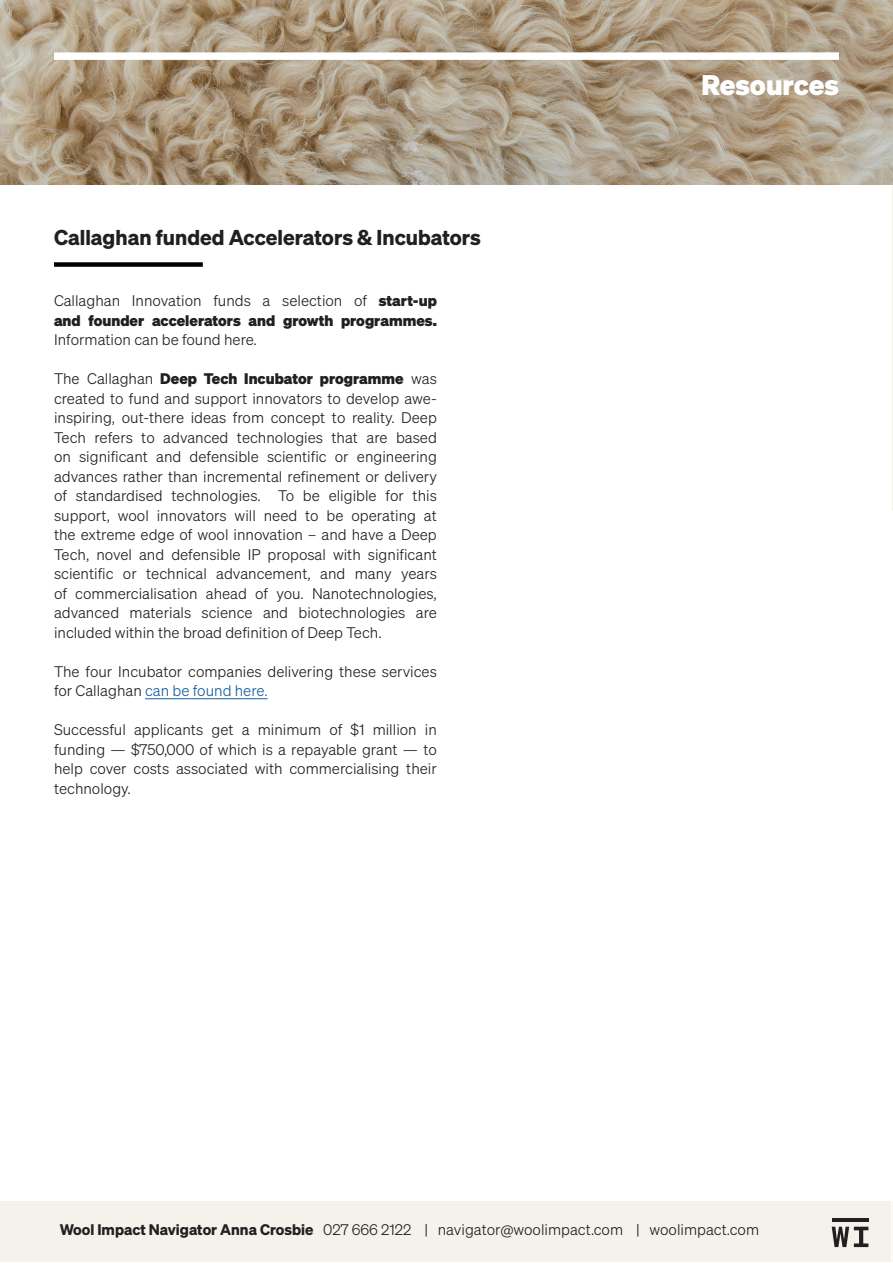
<style>
.page{position:relative;width:893px;height:1263px;background:#fff}
.page>*{position:absolute;margin:0;border:0;box-sizing:border-box;transform-origin:0 0}
.t1{font:700 27.75px "Sohne";color:#fff}
.t2{font:21px "Sohne Dreiviertelfett";color:#231f20}
.t3{font:15px/19.5px "Sohne Leicht";color:#231f20;text-align:justify}
.s1{font-family:"Sohne";font-weight:700}
.s2{color:#175d9e}
.s3{font-family:"Sohne Dreiviertelfett"}
</style>
<div class="page">
<hr style="left:892px;top:185px;width:1px;height:325px;background:#f4f2eb">
<hr style="left:892px;top:1201px;width:1px;height:61px;background:#f4f2eb">
<img style="left:0;top:0;width:892px;height:185px">
<div style="left:0;top:1201px;width:891px;height:61px;background:#f4f2eb"></div>
<hr style="left:832px;top:1218px;width:36px;height:4px;background:#231f20">
<svg style="left:832px;top:1227px;width:36px;height:20px"></svg>
<hr style="left:145px;top:698px;width:123px;height:1px;background:#175d9e">
<div style="left:54px;top:52px;width:785px;height:8px;background:#fff"></div>
<div style="left:54px;top:262px;width:149px;height:5px;background:#000"></div>
<p class="t2" style="left:54px;top:224px;width:428px">Callaghan funded Accelerators &amp; Incubators</p>
<p class="t3" style="left:54px;top:291px;width:384px">Callaghan Innovation funds a selection of <span class="s1">start-up and founder accelerators and growth programmes.<br></span>Information can be found here.</p>
<p class="t3" style="left:54px;top:369px;width:384px">The Callaghan <span class="s1">Deep Tech Incubator programme</span> was created to fund and support innovators to develop awe&shy;inspiring, out-there ideas from concept to reality. Deep Tech refers to advanced technologies that are based on significant and defensible scientific or engineering advances rather than incremental refinement or delivery of standardised technologies. To be eligible for this support, wool innovators will need to be operating at the extreme edge of wool innovation – and have a Deep Tech, novel and defensible IP proposal with significant scientific or technical advancement, and many years of commercialisation ahead of you. Nanotechnologies, advanced materials science and biotechnologies are included within the broad definition of Deep Tech.</p>
<p class="t3" style="left:54px;top:661px;width:384px">The four Incubator companies delivering these services for Callaghan <span class="s2">can be found here.</span></p>
<p class="t3" style="left:54px;top:720px;width:384px">Successful applicants get a minimum of $1 million in funding — $750,000 of which is a repayable grant — to help cover costs associated with commercialising their technology.</p>
<p class="t1" style="left:701px;top:67px;width:139px">Resources</p>
<p class="t3" style="left:60px;top:1220px;width:701px"><span class="s3">Wool Impact Navigator Anna Crosbie</span> 027 666 2122 | navigator@woolimpact.com | woolimpact.com</p>
</div>
